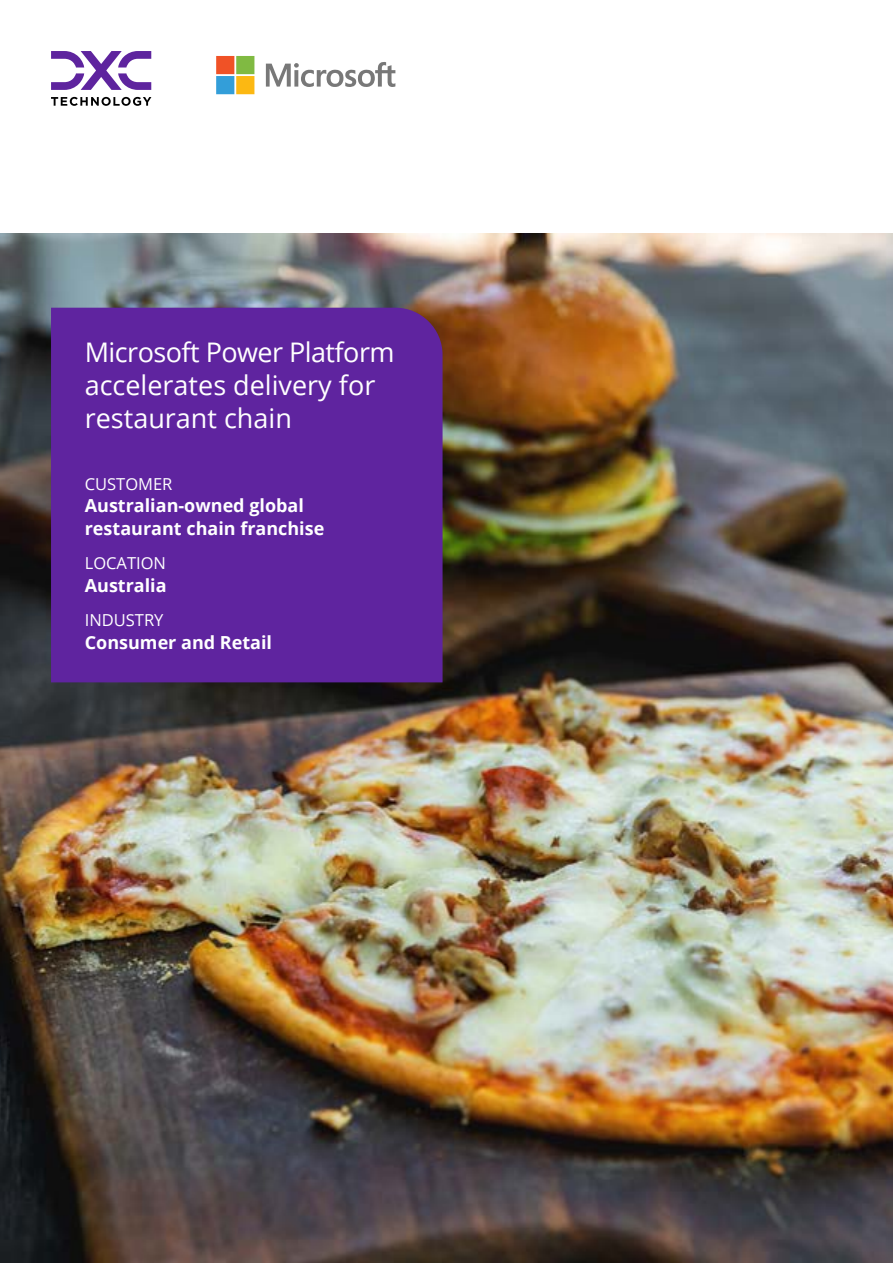
<style>
.page{position:relative;width:893px;height:1263px;background:#fff}
.page>*{position:absolute;margin:0;border:0;box-sizing:border-box;transform-origin:0 0}
.t1{font:27px/33px "Open Sans";color:#fff}
.t2{font:700 18px/22.8px "Open Sans";color:#fff}
.t3{font:16.5px "Open Sans";color:#fff}
</style>
<div class="page">
<svg style="left:51px;top:97px;width:100px;height:9px"></svg>
<svg style="left:51px;top:51px;width:100px;height:39px"></svg>
<svg style="left:266px;top:62px;width:129px;height:25px"></svg>
<svg style="left:216px;top:56px;width:38px;height:38px"></svg>
<img style="left:0;top:234px;width:893px;height:1029px">
<div style="left:51px;top:308px;width:392px;height:374px;background:#5f249f"></div>
<h1 class="t1" style="left:85px;top:335px;width:311px">Microsoft Power Platform accelerates delivery for restaurant chain</h1>
<p class="t3" style="left:85px;top:472px;width:89px">CUSTOMER</p>
<p class="t2" style="left:85px;top:493px;width:241px">Australian-owned global restaurant chain franchise</p>
<p class="t3" style="left:85px;top:552px;width:83px">LOCATION</p>
<p class="t2" style="left:85px;top:573px;width:83px">Australia</p>
<p class="t3" style="left:85px;top:609px;width:80px">INDUSTRY</p>
<p class="t2" style="left:85px;top:630px;width:189px">Consumer and Retail</p>
</div>
